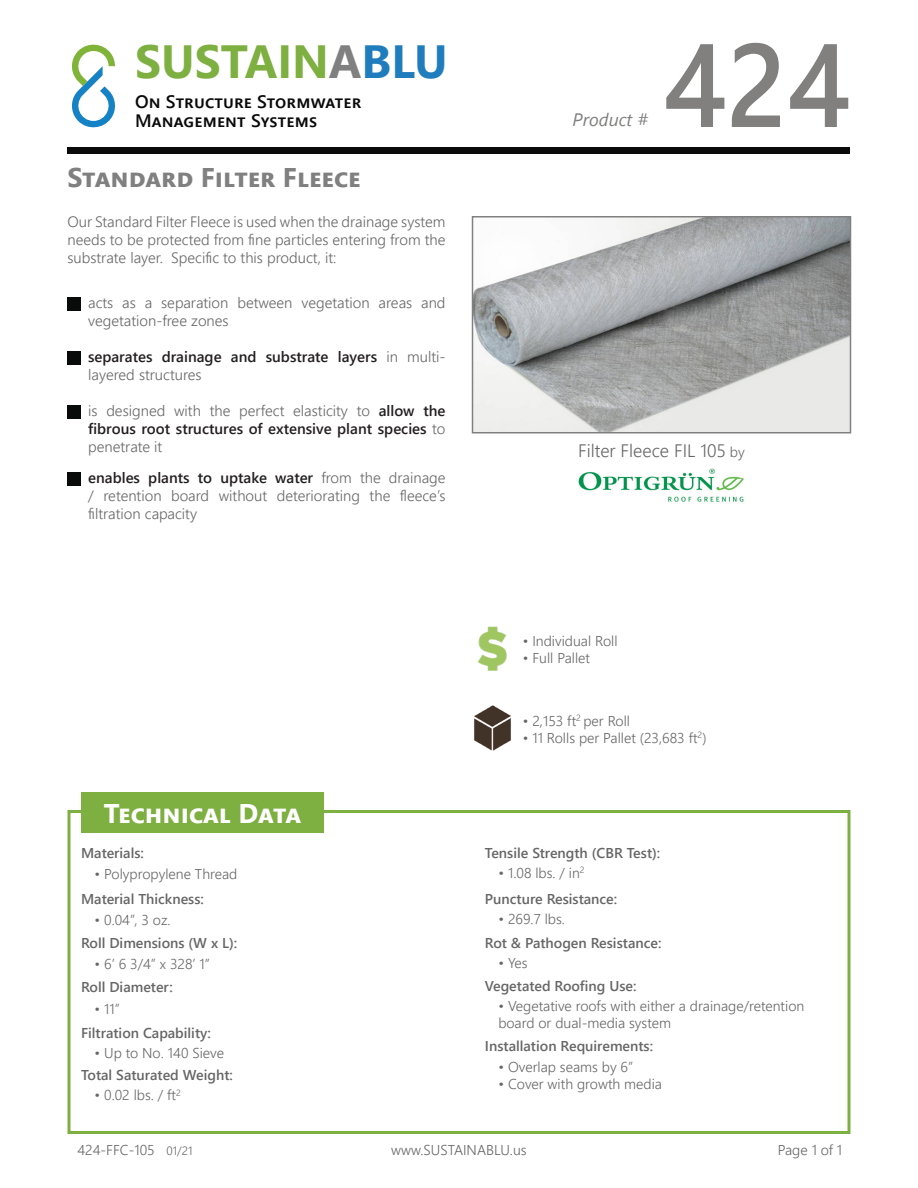
<style>
.page{position:relative;width:918px;height:1188px;background:#fff}
.page>*{position:absolute;margin:0;border:0;box-sizing:border-box;transform-origin:0 0}
.t1{font:600 118.2px "Segoe UI";color:#81807f;scale:.93 1}
.t2{font:700 46.5px "Segoe UI";color:#7eaf41}
.t3{font:700 27px "Segoe UI";color:#808080}
.t4{font:700 27px "Segoe UI";letter-spacing:.005em;color:#fff}
.t5{font:600 18px "Segoe UI";letter-spacing:.04em;color:#0a0a0a}
.t6{font:300 18px "Segoe UI";color:#666}
.t7{font:600 18px "Segoe UI";letter-spacing:.01em;color:#0a0a0a}
.t8{font:italic 18px "Segoe UI";color:#81807f}
.t9{font:300 15px/18px "Segoe UI";color:#666;text-align:justify}
.t10{font:600 15px/18px "Segoe UI";color:#231f20;text-align:justify}
.t11{font:300 14.25px/17.1px "Segoe UI";color:#666}
.t12{font:600 14.25px "Segoe UI";color:#666}
.s1{color:#808080}
.s2{color:#207dbd}
.s3{font-weight:300;color:#666}
.s4{font-weight:600;color:#231f20}
.s5{font-size:14.25px}
.s6{font-size:12px}
</style>
<div class="page">
<div style="left:68px;top:810px;width:782px;height:324px;border:3px solid #7eaf41"></div>
<div style="left:81px;top:793px;width:243px;height:40px;background:#7eaf41"></div>
<img style="left:475px;top:219px;width:373px;height:212px">
<div style="left:472px;top:216px;width:379px;height:218px;border:2px solid #808080"></div>
<div style="left:68px;top:297px;width:13px;height:13px;background:#090b0a"></div>
<div style="left:68px;top:351px;width:13px;height:13px;background:#090b0a"></div>
<div style="left:68px;top:405px;width:13px;height:13px;background:#090b0a"></div>
<div style="left:68px;top:472px;width:13px;height:14px;background:#090b0a"></div>
<svg style="left:72px;top:44px;width:43px;height:84px"></svg>
<div style="left:68px;top:147px;width:782px;height:7px;background:#0a0a0a"></div>
<img style="left:474px;top:705px;width:37px;height:46px">
<img style="left:478px;top:626px;width:29px;height:45px">
<img style="left:578px;top:468px;width:166px;height:34px">
<p class="t2" style="left:135px;top:18px;width:314px">SUSTAIN<span class="s1">A</span><span class="s2">BLU</span></p>
<p class="t5" style="left:135px;top:85px;width:225px">On Structure Stormwater</p>
<p class="t7" style="left:135px;top:104px;width:184px">Management Systems</p>
<p class="t3" style="left:68px;top:152px;width:295px">Standard Filter Fleece</p>
<p class="t9" style="left:68px;top:211px;width:380px">Our Standard Filter Fleece is used when the drainage system needs to be protected from fine particles entering from the substrate layer. Specific to this product, it:</p>
<p class="t9" style="left:88px;top:292px;width:359px">acts as a separation between vegetation areas and vegetation-free zones</p>
<p class="t10" style="left:88px;top:346px;width:359px">separates drainage and substrate layers <span class="s3">in multi&shy;layered structures</span></p>
<p class="t10" style="left:88px;top:400px;width:359px"><span class="s3">is designed with the perfect elasticity to</span> allow the fibrous root structures of extensive plant species <span class="s3">to penetrate it</span></p>
<p class="t9" style="left:88px;top:468px;width:359px"><span class="s4">enables plants to uptake water</span> from the drainage / retention board without deteriorating the fleece’s filtration capacity</p>
<p class="t8" style="left:573px;top:103px;width:77px">Product #</p>
<p class="t1" style="left:664px;top:-26px;width:202px">424</p>
<p class="t6" style="left:578px;top:434px;width:168px">Filter Fleece FIL 105 <span class="s5">by</span></p>
<p class="t4" style="left:104px;top:788px;width:198px">Technical Data</p>
<p class="t12" style="left:81px;top:839px;width:64px">Materials:</p>
<p class="t11" style="left:95px;top:864px;width:144px">• Polypropylene Thread</p>
<p class="t12" style="left:81px;top:885px;width:124px">Material Thickness:</p>
<p class="t11" style="left:95px;top:910px;width:78px">• 0.04”, 3 oz.</p>
<p class="t12" style="left:81px;top:929px;width:158px">Roll Dimensions (W x L):</p>
<p class="t11" style="left:95px;top:954px;width:117px">• 6’ 6 3/4” x 328’ 1”</p>
<p class="t12" style="left:81px;top:973px;width:93px">Roll Diameter:</p>
<p class="t11" style="left:95px;top:999px;width:27px">• 11”</p>
<p class="t12" style="left:81px;top:1019px;width:131px">Filtration Capability:</p>
<p class="t11" style="left:95px;top:1043px;width:131px">• Up to No. 140 Sieve</p>
<p class="t12" style="left:81px;top:1061px;width:153px">Total Saturated Weight:</p>
<p class="t11" style="left:95px;top:1085px;width:88px">• 0.02 lbs. / ft<sup>2</sup></p>
<p class="t11" style="left:523px;top:631px;width:96px">• Individual Roll</p>
<p class="t11" style="left:523px;top:648px;width:69px">• Full Pallet</p>
<p class="t11" style="left:523px;top:711px;width:109px">• 2,153 ft<sup>2</sup> per Roll</p>
<p class="t11" style="left:523px;top:728px;width:185px">• 11 Rolls per Pallet (23,683 ft<sup>2</sup>)</p>
<p class="t12" style="left:485px;top:839px;width:177px">Tensile Strength (CBR Test):</p>
<p class="t11" style="left:498px;top:863px;width:88px">• 1.08 lbs. / in<sup>2</sup></p>
<p class="t12" style="left:485px;top:885px;width:134px">Puncture Resistance:</p>
<p class="t11" style="left:498px;top:909px;width:68px">• 269.7 lbs.</p>
<p class="t12" style="left:485px;top:929px;width:178px">Rot &amp; Pathogen Resistance:</p>
<p class="t11" style="left:498px;top:953px;width:31px">• Yes</p>
<p class="t12" style="left:485px;top:973px;width:153px">Vegetated Roofing Use:</p>
<p class="t11" style="left:498px;top:996px;width:307px">• Vegetative roofs with either a drainage/retention board or dual-media system</p>
<p class="t12" style="left:485px;top:1033px;width:170px">Installation Requirements:</p>
<p class="t11" style="left:498px;top:1057px;width:136px">• Overlap seams by 6”</p>
<p class="t11" style="left:498px;top:1074px;width:165px">• Cover with growth media</p>
<p class="t11" style="left:77px;top:1140px;width:117px">424-FFC-105 <span class="s6">01/21</span></p>
<p class="t11" style="left:391px;top:1140px;width:137px">www.SUSTAINABLU.us</p>
<p class="t11" style="left:778px;top:1140px;width:66px">Page 1 of 1</p>
</div>
